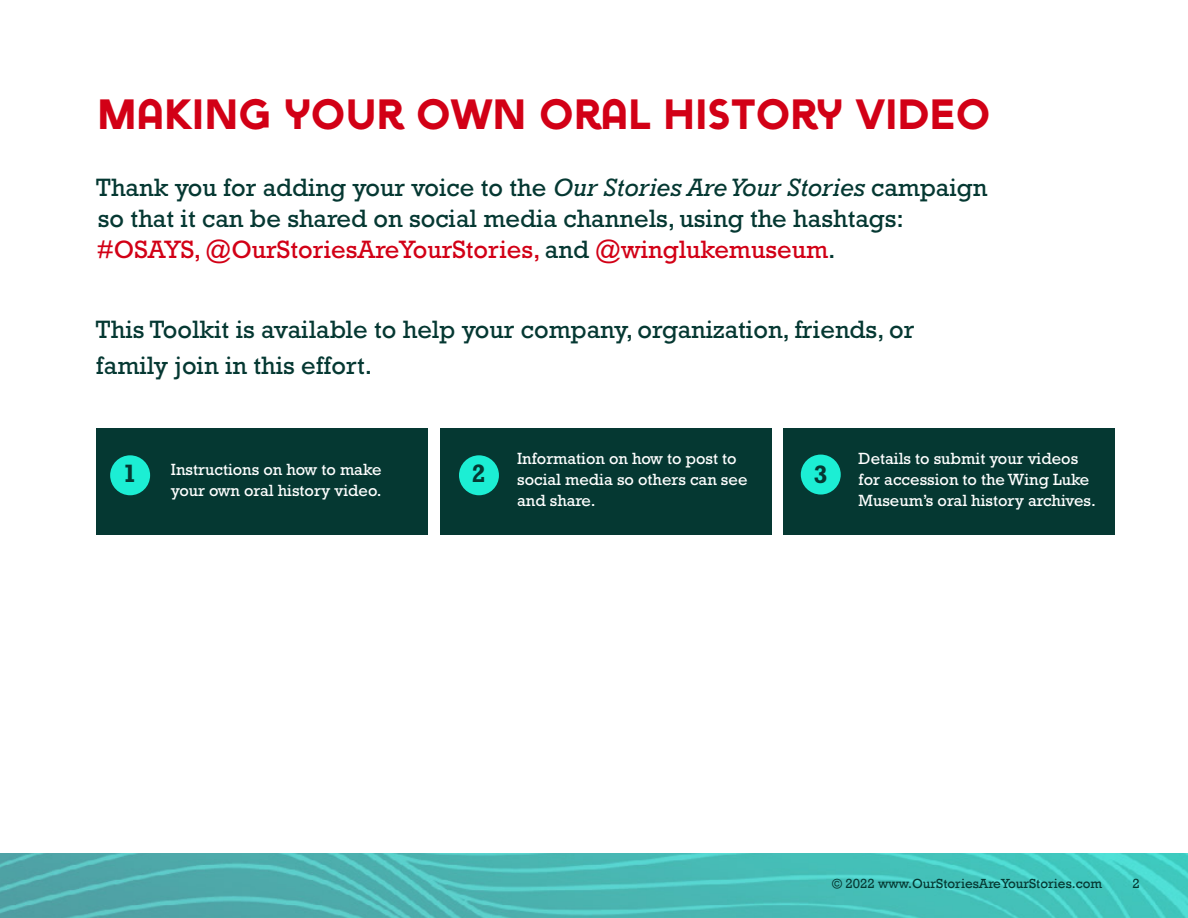
<style>
.page{position:relative;width:1188px;height:918px;background:#fff}
.page>*{position:absolute;margin:0;border:0;box-sizing:border-box;transform-origin:0 0}
.t1{font:42px "Arya Single";color:#d20016}
.t2{font:25.5px/31.5px "Rockwell Std";color:#053832}
.t3{font:700 25.5px "Rockwell Std";color:#053832}
.t4{font:16.5px/21px "Rockwell Std";color:#fff}
.t5{font:13.5px "Rockwell";color:#053832}
.s1{font-style:italic}
.s2{color:#d20016}
</style>
<div class="page">
<img style="left:0;top:853px;width:1188px;height:65px">
<div style="left:440px;top:429px;width:331px;height:106px;background:#053832"></div>
<div style="left:459px;top:455px;width:40px;height:40px;background:#1ceed4;border-radius:50%"></div>
<div style="left:96px;top:429px;width:332px;height:106px;background:#053832"></div>
<div style="left:783px;top:429px;width:332px;height:106px;background:#053832"></div>
<div style="left:110px;top:455px;width:40px;height:40px;background:#1ceed4;border-radius:50%"></div>
<div style="left:801px;top:455px;width:40px;height:40px;background:#1ceed4;border-radius:50%"></div>
<h1 class="t1" style="left:97px;top:88px;width:895px">MAKING YOUR OWN ORAL HISTORY VIDEO</h1>
<p class="t2" style="left:96px;top:171px;width:893px">Thank you for adding your voice to the <span class="s1">Our Stories Are Your Stories</span> campaign so that it can be shared on social media channels, using the hashtags: <span class="s2">#OSAYS, @OurStoriesAreYourStories,</span> and <span class="s2">@winglukemuseum</span>.</p>
<p class="t2" style="left:96px;top:311px;width:820px;line-height:36px">This Toolkit is available to help your company, organization, friends, or family join in this effort.</p>
<p class="t4" style="left:517px;top:448px;width:232px">Information on how to post to social media so others can see and share.</p>
<p class="t4" style="left:171px;top:459px;width:212px">Instructions on how to make your own oral history video.</p>
<p class="t4" style="left:859px;top:448px;width:239px">Details to submit your videos for accession to the Wing Luke<br>Museum’s oral history archives.</p>
<p class="t3" style="left:123px;top:458px;width:16px">1</p>
<p class="t3" style="left:472px;top:458px;width:16px">2</p>
<p class="t3" style="left:814px;top:459px;width:16px">3</p>
<p class="t5" style="left:832px;top:876px;width:272px">© 2022 www.OurStoriesAreYourStories.com</p>
<p class="t5" style="left:1133px;top:876px;width:9px">2</p>
</div>
